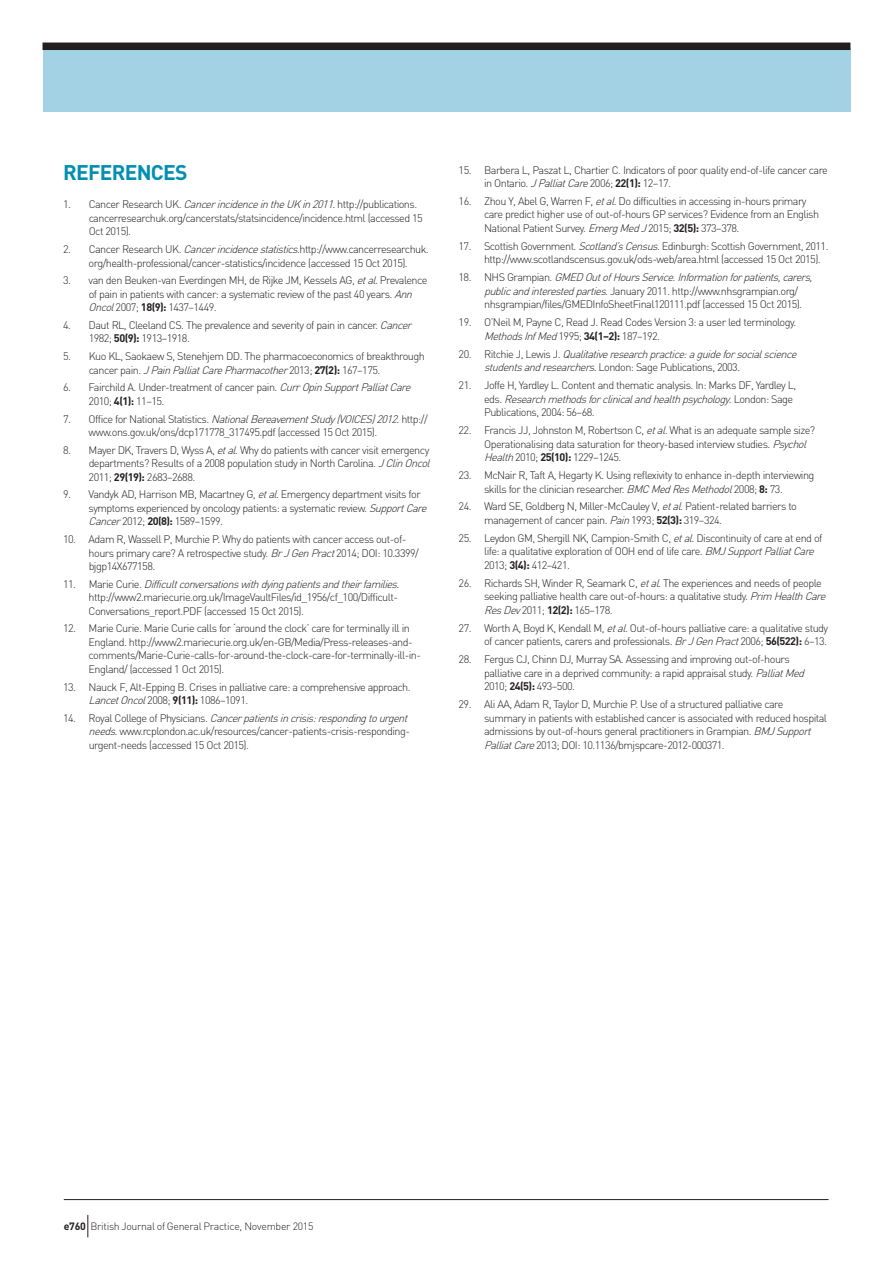
<style>
.page{position:relative;width:893px;height:1263px;background:#fff}
.page>*{position:absolute;margin:0;border:0;box-sizing:border-box;transform-origin:0 0}
.t1{font:700 21px "DIN";letter-spacing:-.035em;color:#008fb3}
.t2{font:300 10.8px/13.5px "DIN";letter-spacing:-.05em;color:#231f20}
.t3{font:italic 300 10.8px/13.5px "DIN";color:#231f20}
.t4{font:300 10.5px "DIN";letter-spacing:-.025em;color:#231f20}
.s1{font-style:italic}
.s2{font-weight:700}
.s3{font-style:normal}
</style>
<div class="page">
<div style="left:43px;top:48px;width:807px;height:64px;background:#a2d2e3"></div>
<div style="left:43px;top:43px;width:807px;height:7px;background:#231f20"></div>
<hr style="left:64px;top:1199px;width:765px;height:1px;background:#231f20">
<svg style="left:87px;top:1215px;width:1px;height:22px"></svg>
<h1 class="t1" style="left:63px;top:159px;width:126px">REFERENCES</h1>
<p class="t2" style="left:89px;top:198px;width:336px;text-indent:-26px">1. Cancer Research UK. <span class="s1">CancerincidenceintheUKin2011</span>. http://publications. cancerresearchuk.org/cancerstats/statsincidence/incidence.html (accessed 15<br>Oct 2015).</p>
<p class="t2" style="left:63px;top:242px;width:367px;text-align:center">2. Cancer Research UK. <span class="s1">Cancerincidencestatistics</span>.http://www.cancerresearchuk. org/health-professional/cancer-statistics/incidence (accessed 15 Oct 2015).</p>
<p class="t2" style="left:89px;top:274px;width:340px;text-indent:-26px">3. van den Beuken-van Everdingen MH, de Rijke JM, Kessels AG, <span class="s1">etal</span>. Prevalence of pain in patients with cancer: a systematic review of the past 40 years. <span class="s1">Ann<br>Oncol</span>2007; <span class="s2">18(9):</span> 1437–1449.</p>
<p class="t2" style="left:89px;top:318px;width:328px;text-indent:-26px">4. Daut RL, Cleeland CS. The prevalence and severity of pain in cancer. <span class="s1">Cancer<br></span>1982; <span class="s2">50(9):</span> 1913–1918.</p>
<p class="t2" style="left:89px;top:349px;width:338px;text-indent:-26px">5. Kuo KL, Saokaew S, Stenehjem DD. The pharmacoeconomics of breakthrough cancer pain. <span class="s1">JPainPalliatCarePharmacother</span>2013; <span class="s2">27(2):</span> 167–175.</p>
<p class="t2" style="left:89px;top:381px;width:327px;text-indent:-26px">6. Fairchild A. Under-treatment of cancer pain. <span class="s1">CurrOpinSupportPalliatCare<br></span>2010; <span class="s2">4(1):</span> 11–15.</p>
<p class="t2" style="left:89px;top:412px;width:341px;text-indent:-26px">7 . O ff i c e fo r N a t i o n a l S t a t i st i c s . <span class="s1">NationalBereavementStudy(VOICES)2012</span>. h t t p :// www.ons.gov.uk/ons/dcp171778_317495.pdf (accessed 15 Oct 2015).</p>
<p class="t2" style="left:89px;top:443px;width:346px;text-indent:-26px">8. Mayer DK, Travers D, Wyss A, <span class="s1">etal</span>. Why do patients with cancer visit emergency departments? Results of a 2008 population study in North Carolina. <span class="s1">JClinOncol<br></span>2011; <span class="s2">29(19):</span> 2683–2688.</p>
<p class="t2" style="left:89px;top:488px;width:343px;text-indent:-26px">9. Vandyk AD, Harrison MB, Macartney G, <span class="s1">etal</span>. Emergency department visits for symptoms experienced by oncology patients: a systematic review. <span class="s1">SupportCare<br>Cancer</span>2012; <span class="s2">20(8):</span> 1589–1599.</p>
<p class="t2" style="left:89px;top:532px;width:332px;text-indent:-26px">10. Adam R, Wassell P, Murchie P. Why do patients with cancer access out-of&shy;hours primary care? A retrospective study. <span class="s1">BrJGenPract</span>2014; DOI: 10.3399/ bjgp14X677158.</p>
<p class="t2" style="left:89px;top:577px;width:313px;text-indent:-26px">1 1 . M a r i e C u r i e . <span class="s1">Difficultconversationswithdyingpatientsandtheirfamilies</span>. http://www2.mariecurie.org.uk/ImageVaultFiles/id_1956/cf_100/Difficult-<br>Conversations_report.PDF (accessed 15 Oct 2015).</p>
<p class="t2" style="left:89px;top:622px;width:334px;text-indent:-26px">12. Marie Curie. Marie Curie calls for ‘around the clock’ care for terminally ill in England. http://www2.mariecurie.org.uk/en-GB/Media/Press-releases-and&shy;comments/Marie-Curie-calls-for-around-the-clock-care-for-terminally-ill-in-England/ (accessed 1 Oct 2015).</p>
<p class="t2" style="left:89px;top:680px;width:324px;text-indent:-26px">13. Nauck F, Alt-Epping B. Crises in palliative care: a comprehensive approach.<br><span class="s1">LancetOncol</span>2008; <span class="s2">9(11):</span> 1086–1091.</p>
<p class="t2" style="left:89px;top:711px;width:324px;text-align:justify;text-indent:-26px">1 4 . R o ya l C o l l e g e o f P h ys i c i a n s . <span class="s1">Cancerpatientsincrisis:respondingtourgent needs.</span>www.rcplondon.ac.uk/resources/cancer-patients-crisis-responding&shy;urgent-needs (accessed 15 Oct 2015).</p>
<p class="t2" style="left:484px;top:163px;width:345px;text-indent:-26px">15. Barbera L, Paszat L, Chartier C. Indicators of poor quality end-of-life cancer care in Ontario. <span class="s1">JPalliatCare</span>2006; <span class="s2">22(1):</span> 12–17.</p>
<p class="t2" style="left:484px;top:194px;width:336px;text-indent:-26px">16. Zhou Y, Abel G, Warren F, <span class="s1">etal</span>. Do difficulties in accessing in-hours primary care predict higher use of out-of-hours GP services? Evidence from an English<br>National Patient Survey. <span class="s1">EmergMedJ</span>2015; <span class="s2">32(5):</span> 373–378.</p>
<p class="t2" style="left:484px;top:239px;width:346px;text-indent:-26px">17. Scottish Government. <span class="s1">Scotland’sCensus</span>. Edinburgh: Scottish Government, 2011. http://www.scotlandscensus.gov.uk/ods-web/area.html (accessed 15 Oct 2015).</p>
<p class="t2" style="left:484px;top:270px;width:333px;text-indent:-26px">1 8 . N H S G r a m p i a n . <span class="s1">GMEDOutofHoursService.Informationforpatients,carers, publicandinterestedparties</span>. January 2011. http://www.nhsgrampian.org/ nhsgrampian/files/GMEDInfoSheetFinal120111.pdf (accessed 15 Oct 2015).</p>
<p class="t2" style="left:484px;top:315px;width:314px;text-indent:-26px">19. O’Neil M, Payne C, Read J. Read Codes Version 3: a user led terminology.<br><span class="s1">MethodsInfMed</span>1995; <span class="s2">34(1–2):</span> 187–192.</p>
<p class="t3" style="left:484px;top:347px;width:317px;text-indent:-26px"><span class="s3">2 0 . R i t c h i e J , L e w i s J .</span> Qualitativeresearchpractice:aguideforsocialscience studentsandresearchers<span class="s3">. London: Sage Publications, 2003.</span></p>
<p class="t2" style="left:484px;top:378px;width:314px;text-indent:-26px">21. Joffe H, Yardley L. Content and thematic analysis. In: Marks DF, Yardley L, e d s . <span class="s1">Researchmethodsforclinicalandhealthpsychology</span>. L o n d o n : S a g e<br>Publications, 2004: 56–68.</p>
<p class="t2" style="left:484px;top:423px;width:333px;text-indent:-26px">22. Francis JJ, Johnston M, Robertson C, <span class="s1">etal.</span>What is an adequate sample size?<br>Operationalising data saturation for theory-based interview studies. <span class="s1">Psychol<br>Health</span>2010; <span class="s2">25(10):</span> 1229–1245.</p>
<p class="t2" style="left:459px;top:468px;width:357px;text-align:center">23. McNair R, Taft A, Hegarty K. Using reflexivity to enhance in-depth interviewing skills for the clinician researcher. <span class="s1">BMCMedResMethodol</span>2008; <span class="s2">8:</span> 73.</p>
<p class="t2" style="left:484px;top:500px;width:314px;text-indent:-26px">24. Ward SE, Goldberg N, Miller-McCauley V, <span class="s1">etal.</span>Patient-related barriers to management of cancer pain. <span class="s1">Pain</span>1993; <span class="s2">52(3):</span> 319–324.</p>
<p class="t2" style="left:484px;top:531px;width:340px;text-indent:-26px">25. Leydon GM, Shergill NK, Campion-Smith C, <span class="s1">etal.</span>Discontinuity of care at end of life: a qualitative exploration of OOH end of life care. <span class="s1">BMJSupportPalliatCare<br></span>2013; <span class="s2">3(4):</span> 412–421.</p>
<p class="t2" style="left:484px;top:576px;width:346px;text-indent:-26px">26. Richards SH, Winder R, Seamark C, <span class="s1">etal.</span>The experiences and needs of people seeking palliative health care out-of-hours: a qualitative study. <span class="s1">Prim HealthCare<br>ResDev</span>2011; <span class="s2">12(2):</span> 165–178.</p>
<p class="t2" style="left:459px;top:621px;width:371px;text-align:right">27. Worth A, Boyd K, Kendall M, <span class="s1">etal.</span>Out-of-hours palliative care: a qualitative study of cancer patients, carers and professionals. <span class="s1">BrJGenPract</span>2006; <span class="s2">56(522):</span> 6–13.</p>
<p class="t2" style="left:484px;top:652px;width:325px;text-indent:-26px">28. Fergus CJ, Chinn DJ, Murray SA. Assessing and improving out-of-hours palliative care in a deprived community: a rapid appraisal study. <span class="s1">PalliatMed<br></span>2010; <span class="s2">24(5):</span> 493–500.</p>
<p class="t2" style="left:484px;top:697px;width:344px;text-indent:-26px">29. Ali AA, Adam R, Taylor D, Murchie P. Use of a structured palliative care summary in patients with established cancer is associated with reduced hospital admissions by out-of-hours general practitioners in Grampian. <span class="s1">BMJSupport PalliatCare</span>2013; DOI: 10.1136/bmjspcare-2012-000371.</p>
<p class="t4" style="left:64px;top:1219px;width:251px"><span class="s2">e760</span> British Journal of General Practice, November 2015</p>
</div>
